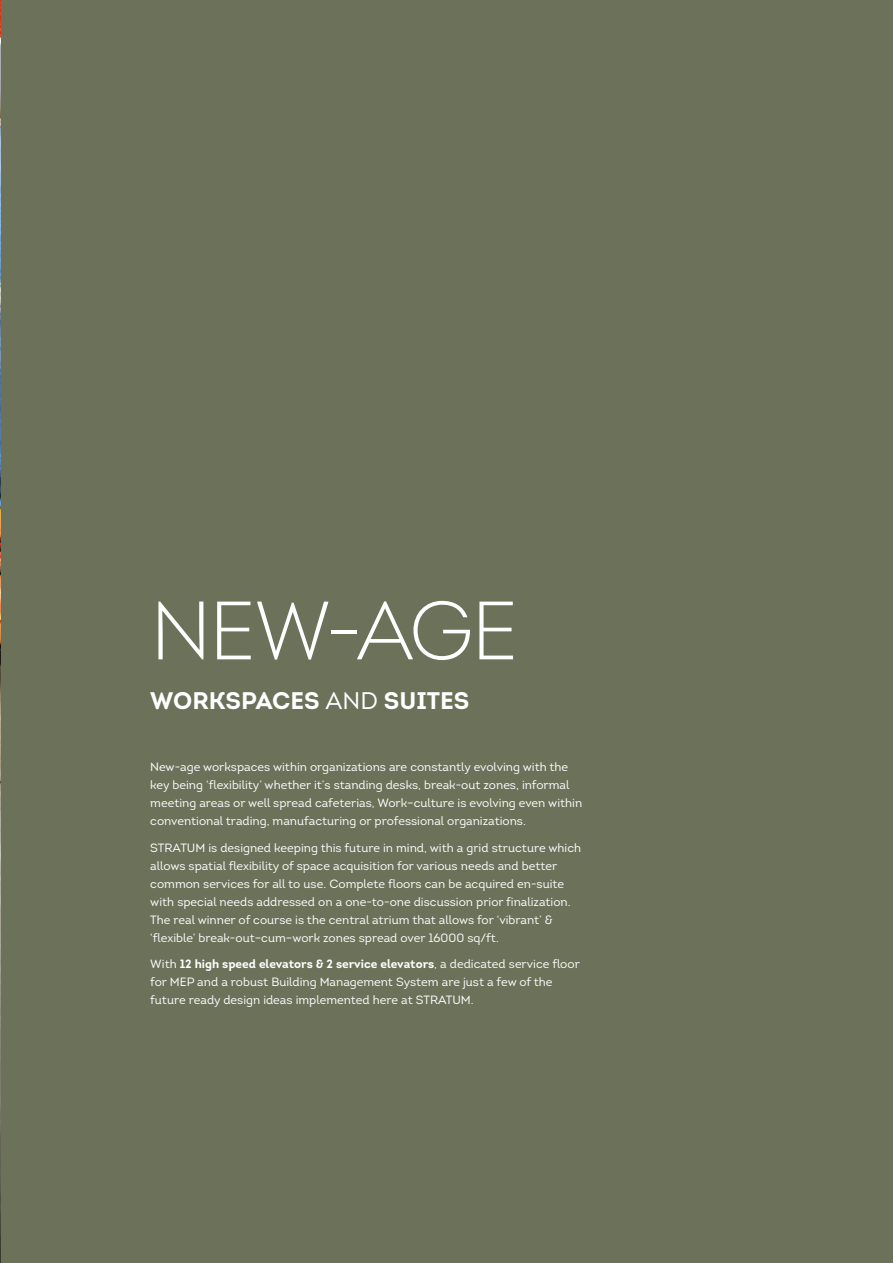
<style>
.page{position:relative;width:893px;height:1263px;background:#6c715a}
.page>*{position:absolute;margin:0;border:0;box-sizing:border-box;transform-origin:0 0}
.t1{font:82.5px "Intro Light Alt";letter-spacing:-.03em;color:#fff}
.t2{font:700 24px "Intro";color:#fff}
.t3{font:12px/18px "Intro";color:#fff}
.s1{font-weight:400}
.s2{font-weight:700}
</style>
<div class="page">
<img style="left:0;top:0;width:1px;height:1263px">
<h1 class="t1" style="left:150px;top:579px;width:369px">NEW-AGE</h1>
<h2 class="t2" style="left:150px;top:685px;width:321px">WORKSPACES <span class="s1">AND</span> SUITES</h2>
<p class="t3" style="left:150px;top:758px;width:433px">New-age workspaces within organizations are constantly evolving with the key being ‘flexibility’ whether it’s standing desks, break-out zones, informal meeting areas or well spread cafeterias, Work–culture is evolving even within conventional trading, manufacturing or professional organizations.</p>
<p class="t3" style="left:150px;top:839px;width:432px">STRATUM is designed keeping this future in mind, with a grid structure which allows spatial flexibility of space acquisition for various needs and better common services for all to use. Complete floors can be acquired en-suite with special needs addressed on a one-to-one discussion prior finalization.<br>The real winner of course is the central atrium that allows for ‘vibrant’ &amp; ‘flexible’ break-out–cum–work zones spread over 16000 sq/ft.</p>
<p class="t3" style="left:150px;top:955px;width:431px">With <span class="s2">12 high speed elevators &amp; 2 service elevators</span>, a dedicated service floor for MEP and a robust Building Management System are just a few of the future ready design ideas implemented here at STRATUM.</p>
</div>
